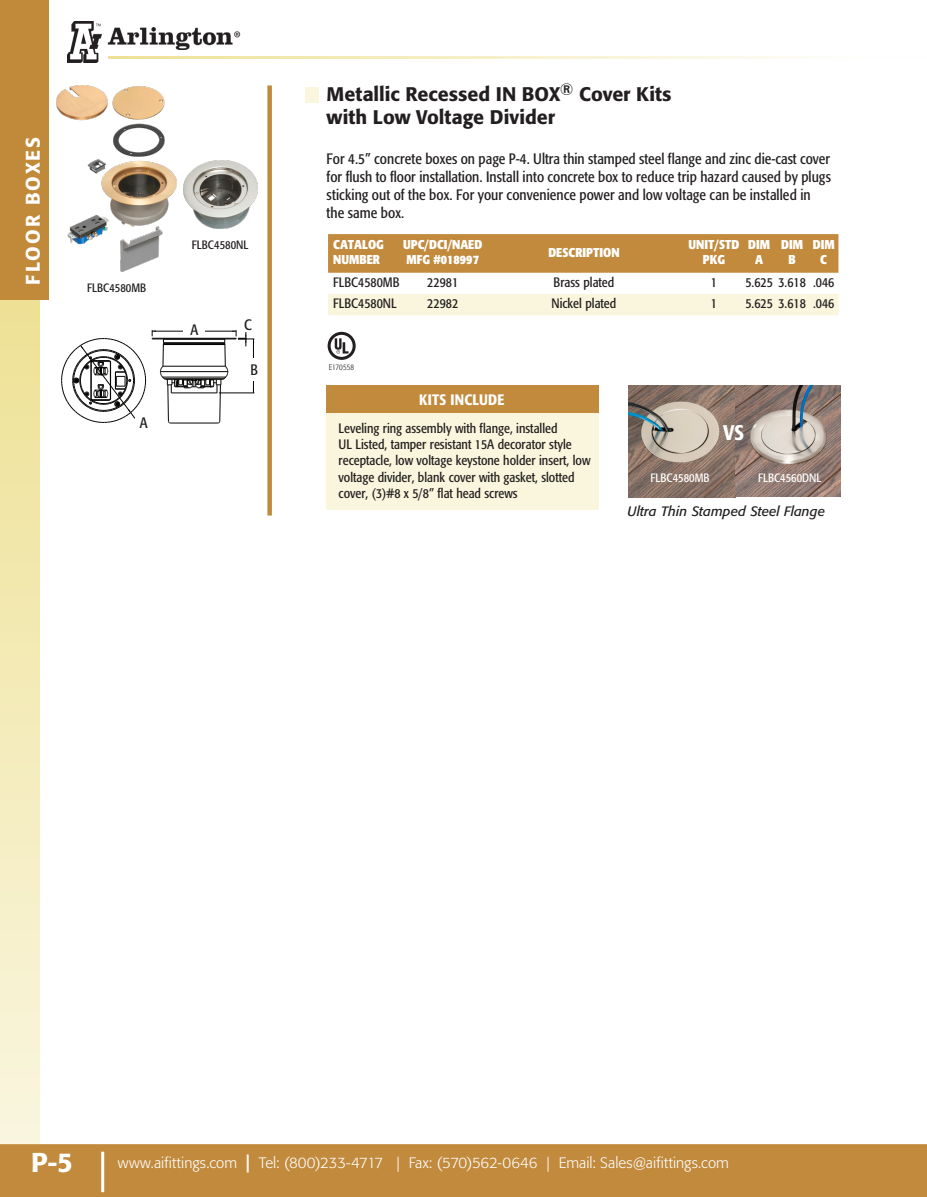
<style>
.page{position:relative;width:927px;height:1197px;background:#fff}
.page>*{position:absolute;margin:0;border:0;box-sizing:border-box;transform-origin:0 0}
.t1{font:500 27px "Formata";color:#fff}
.t2{font:500 condensed 21px "Formata";color:#fff}
.t3{font:500 19.5px "Formata";color:#231f20}
.t4{font:500 19.5px "Formata";letter-spacing:.1em;color:#fff}
.t5{font:condensed 15px/18px "Formata";color:#231f20}
.t6{font:300 15px "Formata";letter-spacing:.005em;color:#fff}
.t7{font:500 condensed 15px "Formata";letter-spacing:.015em;color:#fff}
.t8{font:condensed 13.5px/16.2px "Formata";color:#231f20}
.t9{font:italic 13.5px "Formata";color:#231f20}
.t10{font:700 condensed 12.75px "Formata";color:#fff}
.t11{font:condensed 12px "Formata";color:#fff}
.t12{font:condensed 12px "Formata";color:#231f20}
.t13{font:300 condensed 8.25px "Formata";letter-spacing:.01em;color:#231f20}
.s1{font-weight:500;font-size:18px}
</style>
<div class="page">
<div style="left:0;top:297px;width:40px;height:900px;background:linear-gradient(to bottom,#eee195,#faf7e4)"></div>
<div style="left:0;top:0;width:48px;height:300px;background:#c18a3b"></div>
<hr style="left:108px;top:56px;width:813px;height:3px;background:#eee194">
<img style="left:68px;top:22px;width:34px;height:40px">
<img style="left:107px;top:27px;width:133px;height:23px">
<div style="left:0;top:1144px;width:926px;height:53px;background:#c18a3d"></div>
<hr style="left:101px;top:1152px;width:3px;height:40px;background:#fff">
<div style="left:326px;top:405px;width:273px;height:105px;background:#f9f6dd"></div>
<div style="left:326px;top:385px;width:273px;height:27px;background:#c18a3d"></div>
<div style="left:328px;top:234px;width:510px;height:39px;background:#c18a3d"></div>
<div style="left:328px;top:294px;width:510px;height:21px;background:#f9f6dd"></div>
<svg style="left:327px;top:332px;width:28px;height:28px"></svg>
<img style="left:57px;top:86px;width:119px;height:186px">
<img style="left:183px;top:161px;width:74px;height:68px">
<svg style="left:61px;top:330px;width:194px;height:94px"></svg>
<div style="left:183px;top:322px;width:22px;height:14px;background:#fff"></div>
<div style="left:135px;top:413px;width:17px;height:19px;background:#fff"></div>
<div style="left:246px;top:358px;width:16px;height:22px;background:#fff"></div>
<div style="left:240px;top:317px;width:16px;height:14px;background:#fff"></div>
<div style="left:305px;top:87px;width:14px;height:16px;background:#f9f6dd"></div>
<div style="left:267px;top:85px;width:5px;height:431px;background:#c18a3b"></div>
<img style="left:628px;top:385px;width:212px;height:112px">
<svg style="left:0;top:1191px;width:4px;height:6px"></svg>
<svg style="left:920px;top:1191px;width:7px;height:6px"></svg>
<h3 class="t4" style="left:21px;top:285px;width:149px;rotate:-90deg">FLOOR BOXES</h3>
<p class="t12" style="left:87px;top:280px;width:60px">FLBC4580MB</p>
<p class="t5" style="left:140px;top:414px;width:9px">A</p>
<p class="t12" style="left:192px;top:238px;width:58px">FLBC4580NL</p>
<p class="t5" style="left:190px;top:321px;width:9px">A</p>
<p class="t5" style="left:244px;top:315px;width:9px">C</p>
<p class="t5" style="left:250px;top:361px;width:9px">B</p>
<p class="t3" style="left:326px;top:82px;width:346px">Metallic Recessed IN BOX<sup>®</sup> Cover Kits</p>
<p class="t3" style="left:326px;top:105px;width:230px">with Low Voltage Divider</p>
<p class="t5" style="left:326px;top:150px;width:506px">For 4.5” concrete boxes on page P-4. Ultra thin stamped steel flange and zinc die-cast cover for flush to floor installation. Install into concrete box to reduce trip hazard caused by plugs sticking out of the box. For your convenience power and low voltage can be installed in the same box.</p>
<p class="t10" style="left:333px;top:237px;width:52px">CATALOG</p>
<p class="t10" style="left:333px;top:252px;width:48px">NUMBER</p>
<p class="t10" style="left:403px;top:237px;width:81px">UPC/DCI/NAED</p>
<p class="t10" style="left:406px;top:252px;width:74px">MFG #018997</p>
<p class="t10" style="left:548px;top:244px;width:73px">DESCRIPTION</p>
<p class="t10" style="left:688px;top:237px;width:52px">UNIT/STD</p>
<p class="t10" style="left:702px;top:252px;width:24px">PKG</p>
<p class="t10" style="left:748px;top:237px;width:23px">DIM</p>
<p class="t10" style="left:755px;top:252px;width:9px">A</p>
<p class="t10" style="left:781px;top:237px;width:23px">DIM</p>
<p class="t10" style="left:788px;top:252px;width:9px">B</p>
<p class="t10" style="left:812px;top:237px;width:23px">DIM</p>
<p class="t10" style="left:820px;top:252px;width:8px">C</p>
<p class="t8" style="left:333px;top:274px;width:68px">FLBC4580MB</p>
<p class="t8" style="left:427px;top:274px;width:32px">22981</p>
<p class="t8" style="left:553px;top:274px;width:62px">Brass plated</p>
<p class="t8" style="left:710px;top:274px;width:8px">1</p>
<p class="t8" style="left:745px;top:274px;width:62px">5.625 3.618</p>
<p class="t8" style="left:812px;top:274px;width:23px">.046</p>
<p class="t8" style="left:333px;top:295px;width:65px">FLBC4580NL</p>
<p class="t8" style="left:427px;top:295px;width:32px">22982</p>
<p class="t8" style="left:551px;top:295px;width:66px">Nickel plated</p>
<p class="t8" style="left:710px;top:295px;width:8px">1</p>
<p class="t8" style="left:745px;top:295px;width:62px">5.625 3.618</p>
<p class="t8" style="left:812px;top:295px;width:23px">.046</p>
<p class="t13" style="left:329px;top:362px;width:27px">E170558</p>
<p class="t7" style="left:419px;top:390px;width:87px">KITS INCLUDE</p>
<p class="t8" style="left:338px;top:420px;width:253px">Leveling ring assembly with flange, installed<br>UL Listed, tamper resistant 15A decorator style receptacle, low voltage keystone holder insert, low voltage divider, blank cover with gasket, slotted cover, (3)#8 x 5/8” flat head screws</p>
<p class="t2" style="left:723px;top:420px;width:22px">VS</p>
<p class="t11" style="left:650px;top:471px;width:60px">FLBC4580MB</p>
<p class="t11" style="left:757px;top:471px;width:65px">FLBC4560DNL</p>
<p class="t9" style="left:627px;top:503px;width:199px">Ultra Thin Stamped Steel Flange</p>
<h1 class="t1" style="left:31px;top:1146px;width:43px">P-5</h1>
<p class="t6" style="left:118px;top:1154px;width:612px">www.aifittings.com <span class="s1">|</span> Tel: (800)233-4717 | Fax: (570)562-0646 | Email: Sales@aifittings.com</p>
</div>
